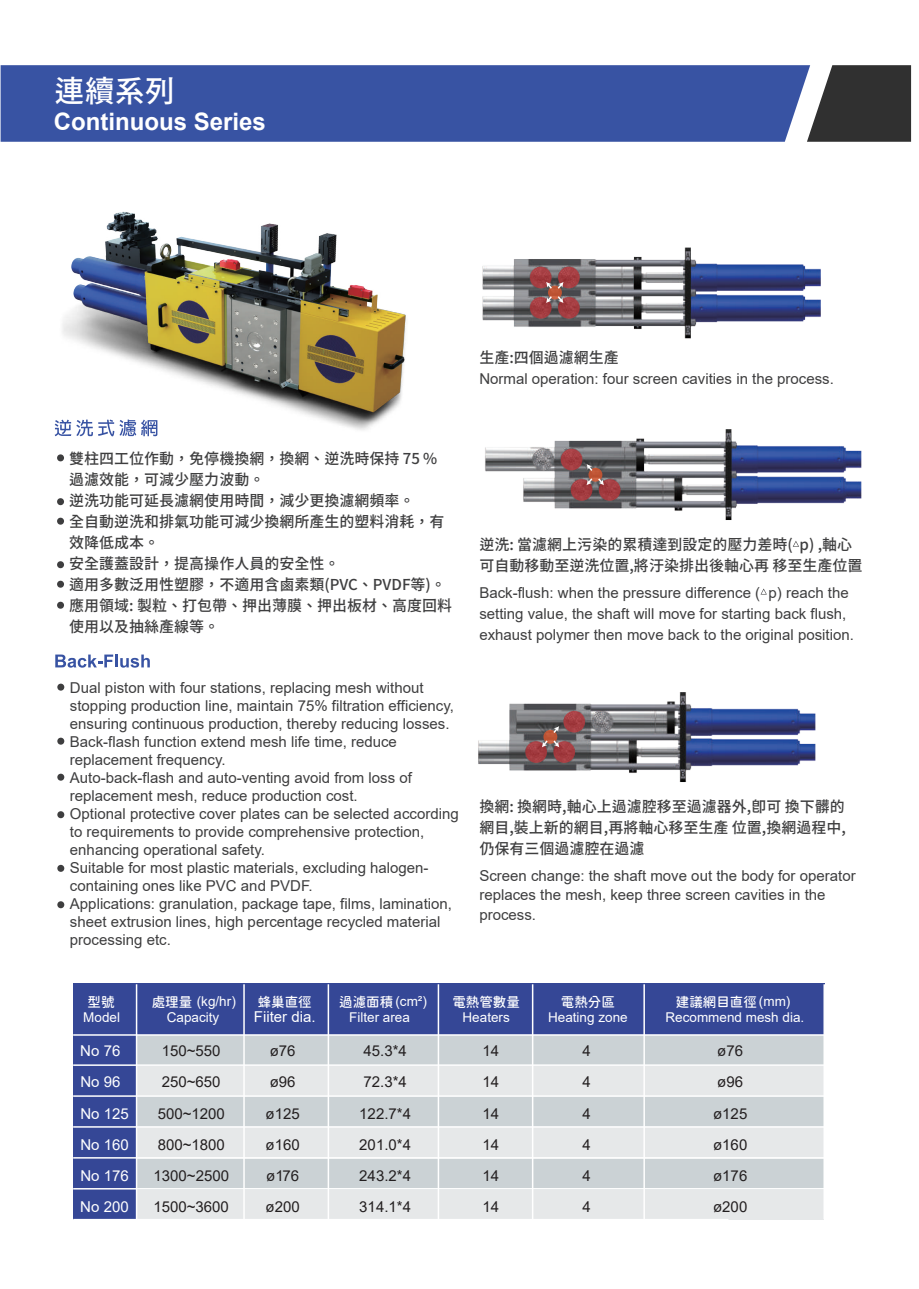
<style>
.page{position:relative;width:919px;height:1289px;background:#fff}
.page>*{position:absolute;margin:0;border:0;box-sizing:border-box;transform-origin:0 0}
.t1{font:30px "Gen Seki Gothic TW M";color:#fff}
.t2{font:700 24px "Arial";color:#fff}
.t3{font:15px/18px "Arial";color:#3e3e3f}
.t4{font:15px/21px "Gen Seki Gothic TW M";color:#3e3e3f}
.t5{font:15px/31.2px "Arial";color:#231f20}
.t6{font:15px "Arial";color:#fff}
.t7{font:13.5px/16px "Arial";color:#fff;text-align:center}
.t8{font:13.5px "Gen Sen Rounded TW M";color:#fff}
.s1{font-family:"Gen Sen Rounded TW M"}
.s2{font-family:"Arial"}
</style>
<div class="page">
<svg style="left:55px;top:654px;width:95px;height:13px"></svg>
<svg style="left:57px;top:683px;width:7px;height:7px"></svg>
<svg style="left:57px;top:737px;width:7px;height:7px"></svg>
<svg style="left:57px;top:773px;width:7px;height:7px"></svg>
<svg style="left:57px;top:864px;width:7px;height:7px"></svg>
<svg style="left:57px;top:811px;width:7px;height:7px"></svg>
<svg style="left:57px;top:901px;width:7px;height:7px"></svg>
<svg style="left:793px;top:541px;width:6px;height:5px"></svg>
<svg style="left:761px;top:588px;width:5px;height:6px"></svg>
<svg style="left:57px;top:517px;width:7px;height:7px"></svg>
<svg style="left:57px;top:561px;width:7px;height:7px"></svg>
<svg style="left:57px;top:580px;width:7px;height:7px"></svg>
<svg style="left:57px;top:601px;width:7px;height:7px"></svg>
<img style="left:482px;top:247px;width:339px;height:92px">
<div style="left:530px;top:267px;width:21px;height:21px;background:#a43d41;border-radius:50%"></div>
<svg style="left:558px;top:267px;width:21px;height:21px"></svg>
<div style="left:530px;top:297px;width:21px;height:21px;background:#a33c40;border-radius:50%"></div>
<div style="left:558px;top:297px;width:21px;height:21px;background:#a33c40;border-radius:50%"></div>
<svg style="left:546px;top:282px;width:17px;height:21px"></svg>
<img style="left:485px;top:429px;width:377px;height:91px">
<svg style="left:560px;top:449px;width:22px;height:21px"></svg>
<svg style="left:570px;top:479px;width:22px;height:22px"></svg>
<svg style="left:598px;top:479px;width:22px;height:22px"></svg>
<svg style="left:586px;top:464px;width:18px;height:21px"></svg>
<img style="left:478px;top:692px;width:338px;height:91px">
<svg style="left:563px;top:711px;width:22px;height:21px"></svg>
<div style="left:553px;top:741px;width:22px;height:21px;background:#a33c40;border-radius:50%"></div>
<svg style="left:525px;top:741px;width:22px;height:21px"></svg>
<svg style="left:542px;top:726px;width:17px;height:21px"></svg>
<svg style="left:810px;top:65px;width:101px;height:77px;background:#454545"></svg>
<div style="left:1px;top:65px;width:809px;height:77px;background:#3853a3"></div>
<div style="left:136px;top:1034px;width:688px;height:185px;background:#e6e8e9"></div>
<div style="left:123px;top:1034px;width:701px;height:31px;background:#cbd2d5"></div>
<div style="left:131px;top:1096px;width:693px;height:30px;background:#cbd2d5"></div>
<div style="left:131px;top:1159px;width:693px;height:30px;background:#cbd2d5"></div>
<div style="left:73px;top:1034px;width:63px;height:185px;background:#354796"></div>
<div style="left:73px;top:983px;width:751px;height:51px;background:#354796"></div>
<hr style="left:73px;top:1218px;width:655px;height:2px;background:#fff">
<hr style="left:73px;top:1187px;width:751px;height:2px;background:#fff">
<hr style="left:73px;top:1157px;width:751px;height:1px;background:#fff">
<hr style="left:73px;top:1126px;width:751px;height:1px;background:#fff">
<hr style="left:73px;top:1095px;width:751px;height:1px;background:#fff">
<hr style="left:73px;top:1064px;width:751px;height:1px;background:#fff">
<hr style="left:73px;top:1034px;width:751px;height:1px;background:#fff">
<hr style="left:823px;top:984px;width:1px;height:235px;background:#fff">
<hr style="left:643px;top:984px;width:2px;height:235px;background:#fff">
<hr style="left:532px;top:984px;width:1px;height:235px;background:#fff">
<hr style="left:437px;top:984px;width:2px;height:235px;background:#fff">
<hr style="left:327px;top:984px;width:2px;height:235px;background:#fff">
<hr style="left:243px;top:984px;width:2px;height:235px;background:#fff">
<hr style="left:136px;top:984px;width:1px;height:235px;background:#fff">
<img style="left:44px;top:122px;width:382px;height:382px">
<h1 class="t1" style="left:55px;top:74px;width:121px">連續系列</h1>
<h2 class="t2" style="left:54px;top:105px;width:214px">Continuous Series</h2>
<p class="t4" style="left:479px;top:347px;width:141px">生產:四個過濾網生產</p>
<p class="t3" style="left:479px;top:369px;width:356px">Normal operation: four screen cavities in the process.</p>
<p class="t4" style="left:69px;top:448px;width:384px">雙柱四工位作動，免停機換網，換網、逆洗時保持 75 %過濾效能，可減少壓力波動。<br>逆洗功能可延長濾網使用時間，減少更換濾網頻率。<br>全自動逆洗和排氣功能可減少換網所產生的塑料消耗，有效降低成本。<br>安全護蓋設計，提高操作人員的安全性。<br>適用多數泛用性塑膠，不適用含鹵素類(PVC、PVDF等)。應用領域: 製粒、打包帶、押出薄膜、押出板材、高度回料使用以及抽絲產線等。</p>
<p class="t3" style="left:70px;top:678px;width:390px">Dual piston with four stations, replacing mesh without stopping production line, maintain 75% filtration efficiency, ensuring continuous production, thereby reducing losses.<br>Back-flash function extend mesh life time, reduce replacement frequency.<br>Auto-back-flash and auto-venting avoid from loss of replacement mesh, reduce production cost.<br>Optional protective cover plates can be selected according to requirements to provide comprehensive protection, enhancing operational safety.<br>Suitable for most plastic materials, excluding halogen&shy;containing ones like PVC and PVDF.<br>Applications: granulation, package tape, films, lamination, sheet extrusion lines, high percentage recycled material processing etc.</p>
<p class="t4" style="left:479px;top:535px;width:384px">逆洗: 當濾網上污染的累積達到設定的壓力差時( p) ,軸心可自動移動至逆洗位置,將汙染排出後軸心再 移至生產位置</p>
<p class="t3" style="left:479px;top:582px;width:376px;line-height:21px">Back-flush: when the pressure difference ( p) reach the setting value, the shaft will move for starting back flush, exhaust polymer then move back to the original position.</p>
<p class="t4" style="left:479px;top:796px;width:368px;text-align:justify">換網: 換網時,軸心上過濾腔移至過濾器外,即可 換下髒的網目,裝上新的網目,再將軸心移至生產 位置,換網過程中,仍保有三個過濾腔在過濾</p>
<p class="t3" style="left:479px;top:865px;width:378px;line-height:19.5px">Screen change: the shaft move out the body for operator replaces the mesh, keep three screen cavities in the process.</p>
<p class="t8" style="left:452px;top:994px;width:69px">電熱管數量</p>
<p class="t7" style="left:462px;top:1009px;width:49px">Heaters</p>
<p class="t8" style="left:87px;top:994px;width:28px">型號</p>
<p class="t7" style="left:152px;top:993px;width:85px"><span class="s1">處理量</span> (kg/hr)</p>
<p class="t8" style="left:258px;top:994px;width:55px">蜂巢直徑</p>
<p class="t7" style="left:83px;top:1009px;width:38px">Model</p>
<p class="t7" style="left:167px;top:1009px;width:54px">Capacity</p>
<p class="t6" style="left:254px;top:1006px;width:63px">Fiiter dia.</p>
<p class="t6" style="left:80px;top:1040px;width:42px">No 76</p>
<p class="t5" style="left:162px;top:1035px;width:60px">150~550</p>
<p class="t5" style="left:270px;top:1035px;width:27px">ø76</p>
<p class="t5" style="left:482px;top:1035px;width:18px">14</p>
<p class="t6" style="left:80px;top:1071px;width:42px">No 96</p>
<p class="t5" style="left:162px;top:1066px;width:60px">250~650</p>
<p class="t5" style="left:270px;top:1066px;width:27px">ø96</p>
<p class="t6" style="left:80px;top:1102px;width:50px">No 125</p>
<p class="t5" style="left:158px;top:1097px;width:69px">500~1200</p>
<p class="t5" style="left:265px;top:1097px;width:36px">ø125</p>
<p class="t6" style="left:80px;top:1134px;width:50px">No 160</p>
<p class="t5" style="left:158px;top:1128px;width:69px">800~1800</p>
<p class="t5" style="left:265px;top:1128px;width:36px">ø160</p>
<p class="t6" style="left:80px;top:1165px;width:50px">No 176</p>
<p class="t5" style="left:153px;top:1160px;width:77px">1300~2500</p>
<p class="t5" style="left:266px;top:1160px;width:35px">ø176</p>
<p class="t8" style="left:676px;top:994px;width:116px">建議網目直徑<span class="s2">(mm)</span></p>
<p class="t7" style="left:665px;top:1009px;width:140px">Recommend mesh dia.</p>
<p class="t5" style="left:713px;top:1035px;width:36px">ø76 ø96 ø125 ø160 ø176</p>
<p class="t7" style="left:339px;top:993px;width:89px"><span class="s1">過濾面積</span> (cm²)<br>Filter area</p>
<p class="t5" style="left:359px;top:1035px;width:53px">45.3*4<br>72.3*4<br>122.7*4<br>201.0*4<br>243.2*4<br>314.1*4</p>
<p class="t8" style="left:561px;top:994px;width:55px">電熱分區</p>
<p class="t7" style="left:548px;top:1009px;width:81px">Heating zone</p>
<p class="t5" style="left:582px;top:1035px;width:10px;text-align:justify">4<br>4<br>4<br>4<br>4<br>4</p>
<p class="t5" style="left:482px;top:1066px;width:18px;text-align:justify">14<br>14<br>14<br>14<br>14</p>
<p class="t6" style="left:80px;top:1196px;width:50px">No 200</p>
<p class="t5" style="left:153px;top:1191px;width:77px">1500~3600</p>
<p class="t5" style="left:265px;top:1191px;width:36px">ø200</p>
<p class="t5" style="left:713px;top:1191px;width:36px">ø200</p>
</div>
